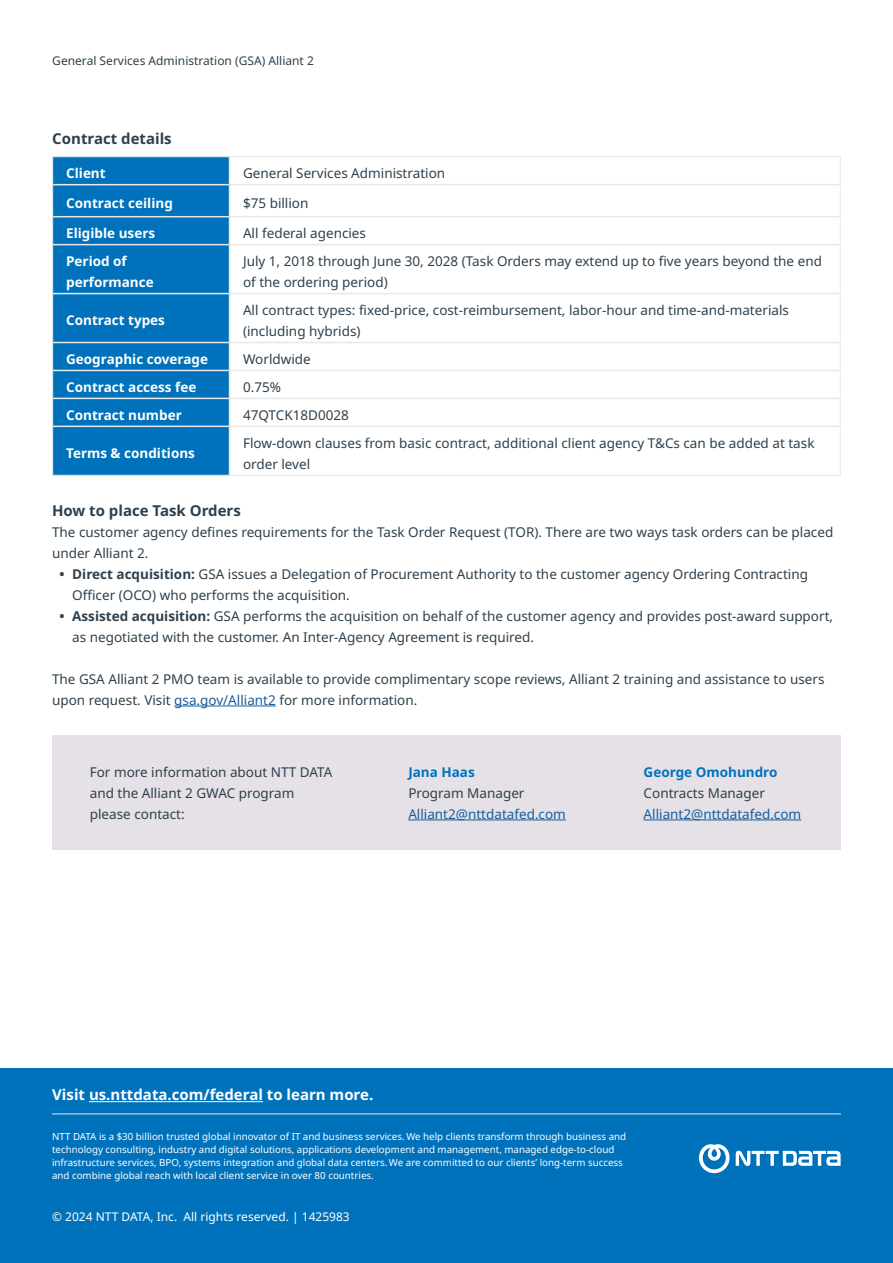
<style>
.page{position:relative;width:893px;height:1263px;background:#fff}
.page>*{position:absolute;margin:0;border:0;box-sizing:border-box;transform-origin:0 0}
.NTTDATA_HEADING_4{font:700 15px "Noto Sans";color:#fff}
.HEADING_4_10pt{font:700 15px "Noto Sans";color:#2e404d}
.BODY_TEXT_9pt{font:13.5px/21px "Noto Sans";color:#2e404d}
.BODY_TEXT_9pt-2{font:700 13.5px/21px "Noto Sans";color:#fff}
.BODY_TEXT_9pt-3{font:13.5px/21px "Noto Sans";color:#175d9e}
.BODY_TEXT_9pt-4{font:700 13.5px "Noto Sans";color:#0072bc}
.PAGE_INFORMATION___LEGAL_8pt{font:12px "Noto Sans";color:#fff}
.t1{font:12px "Noto Sans";color:#2e404d}
.NTTDATA_FOOTER{font:9.75px/12.8px "Noto Sans";color:#fff}
.s1{font-weight:700}
.s2{color:#175d9e}
.s3{font-weight:700;color:#0072bc}
.s4{color:#2e404d}
</style>
<div class="page">
<div style="left:52px;top:735px;width:789px;height:115px;background:#e5e1e6"></div>
<div style="left:53px;top:157px;width:176px;height:318px;background:#0072bc"></div>
<hr style="left:52px;top:156px;width:178px;height:1px;background:#e8e8e8">
<svg style="left:52px;top:157px;width:1px;height:28px"></svg>
<hr style="left:230px;top:156px;width:611px;height:1px;background:#e8e8e8">
<svg style="left:840px;top:157px;width:1px;height:28px"></svg>
<hr style="left:52px;top:185px;width:1px;height:32px;background:#e8e8e8">
<hr style="left:840px;top:185px;width:1px;height:32px;background:#e8e8e8">
<svg style="left:52px;top:217px;width:1px;height:28px"></svg>
<svg style="left:840px;top:217px;width:1px;height:28px"></svg>
<hr style="left:52px;top:245px;width:1px;height:49px;background:#e8e8e8">
<hr style="left:840px;top:245px;width:1px;height:49px;background:#e8e8e8">
<hr style="left:52px;top:294px;width:1px;height:48px;background:#e8e8e8">
<hr style="left:840px;top:294px;width:1px;height:48px;background:#e8e8e8">
<svg style="left:52px;top:342px;width:1px;height:84px"></svg>
<svg style="left:840px;top:342px;width:1px;height:84px"></svg>
<hr style="left:52px;top:426px;width:1px;height:49px;background:#e8e8e8">
<hr style="left:840px;top:426px;width:1px;height:49px;background:#e8e8e8">
<hr style="left:52px;top:475px;width:178px;height:1px;background:#e8e8e8">
<hr style="left:230px;top:475px;width:611px;height:1px;background:#e8e8e8">
<svg style="left:229px;top:157px;width:1px;height:27px"></svg>
<hr style="left:53px;top:184px;width:177px;height:1px;background:#e8e8e8">
<hr style="left:230px;top:184px;width:610px;height:1px;background:#e8e8e8">
<hr style="left:229px;top:185px;width:1px;height:31px;background:#e8e8e8">
<hr style="left:53px;top:216px;width:177px;height:1px;background:#e8e8e8">
<hr style="left:230px;top:216px;width:610px;height:1px;background:#e8e8e8">
<svg style="left:229px;top:217px;width:1px;height:27px"></svg>
<hr style="left:53px;top:244px;width:177px;height:1px;background:#e8e8e8">
<hr style="left:230px;top:244px;width:610px;height:1px;background:#e8e8e8">
<hr style="left:229px;top:245px;width:1px;height:48px;background:#e8e8e8">
<hr style="left:53px;top:293px;width:177px;height:1px;background:#e8e8e8">
<hr style="left:230px;top:293px;width:610px;height:1px;background:#e8e8e8">
<hr style="left:229px;top:294px;width:1px;height:48px;background:#e8e8e8">
<hr style="left:53px;top:342px;width:177px;height:1px;background:#e8e8e8">
<hr style="left:230px;top:342px;width:610px;height:1px;background:#e8e8e8">
<hr style="left:53px;top:370px;width:177px;height:1px;background:#e8e8e8">
<hr style="left:230px;top:370px;width:610px;height:1px;background:#e8e8e8">
<hr style="left:53px;top:398px;width:177px;height:1px;background:#e8e8e8">
<hr style="left:230px;top:398px;width:610px;height:1px;background:#e8e8e8">
<svg style="left:229px;top:343px;width:1px;height:83px"></svg>
<hr style="left:53px;top:426px;width:177px;height:1px;background:#e8e8e8">
<hr style="left:230px;top:426px;width:610px;height:1px;background:#e8e8e8">
<hr style="left:229px;top:427px;width:1px;height:48px;background:#e8e8e8">
<hr style="left:174px;top:706px;width:102px;height:1px;background:#175d9e">
<div style="left:0;top:1068px;width:893px;height:195px;background:#0072bc"></div>
<hr style="left:89px;top:1101px;width:174px;height:1px;background:#fff">
<hr style="left:52px;top:1114px;width:789px;height:1px;background:#e8e8e8">
<svg style="left:699px;top:1144px;width:31px;height:29px"></svg>
<svg style="left:736px;top:1151px;width:105px;height:15px"></svg>
<hr style="left:408px;top:819px;width:158px;height:1px;background:#175d9e">
<hr style="left:644px;top:819px;width:157px;height:1px;background:#175d9e">
<p class="t1" style="left:52px;top:54px;width:263px">General Services Administration (GSA) Alliant 2</p>
<p class="HEADING_4_10pt" style="left:52px;top:130px;width:121px">Contract details</p>
<p class="BODY_TEXT_9pt-2" style="left:66px;top:163px;width:41px">Client</p>
<p class="BODY_TEXT_9pt" style="left:243px;top:163px;width:204px">General Services Administration</p>
<p class="BODY_TEXT_9pt-2" style="left:66px;top:193px;width:108px">Contract ceiling</p>
<p class="BODY_TEXT_9pt" style="left:243px;top:193px;width:67px">$75 billion</p>
<p class="BODY_TEXT_9pt-2" style="left:66px;top:223px;width:91px">Eligible users</p>
<p class="BODY_TEXT_9pt" style="left:243px;top:223px;width:125px">All federal agencies</p>
<p class="BODY_TEXT_9pt-2" style="left:66px;top:251px;width:89px">Period of performance</p>
<p class="BODY_TEXT_9pt" style="left:243px;top:251px;width:580px">July 1, 2018 through June 30, 2028 (Task Orders may extend up to five years beyond the end of the ordering period)</p>
<p class="BODY_TEXT_9pt-2" style="left:66px;top:310px;width:100px">Contract types</p>
<p class="BODY_TEXT_9pt" style="left:243px;top:300px;width:547px">All contract types: fixed-price, cost-reimbursement, labor-hour and time-and-materials (including hybrids)</p>
<p class="BODY_TEXT_9pt-2" style="left:66px;top:348px;width:143px">Geographic coverage</p>
<p class="BODY_TEXT_9pt" style="left:243px;top:348px;width:69px">Worldwide</p>
<p class="BODY_TEXT_9pt-2" style="left:66px;top:376px;width:132px">Contract access fee</p>
<p class="BODY_TEXT_9pt" style="left:243px;top:376px;width:40px">0.75%</p>
<p class="BODY_TEXT_9pt-2" style="left:66px;top:404px;width:117px">Contract number</p>
<p class="BODY_TEXT_9pt" style="left:243px;top:404px;width:107px">47QTCK18D0028</p>
<p class="BODY_TEXT_9pt-2" style="left:66px;top:443px;width:130px">Terms &amp; conditions</p>
<p class="BODY_TEXT_9pt" style="left:243px;top:432px;width:573px">Flow-down clauses from basic contract, additional client agency T&amp;Cs can be added at task order level</p>
<p class="HEADING_4_10pt" style="left:52px;top:502px;width:190px">How to place Task Orders</p>
<p class="BODY_TEXT_9pt" style="left:52px;top:521px;width:783px">The customer agency defines requirements for the Task Order Request (TOR). There are two ways task orders can be placed under Alliant 2.</p>
<p class="BODY_TEXT_9pt" style="left:72px;top:563px;width:737px;text-indent:-13px"><span class="s1">• Direct acquisition:</span> GSA issues a Delegation of Procurement Authority to the customer agency Ordering Contracting<br>Officer (OCO) who performs the acquisition.</p>
<p class="BODY_TEXT_9pt" style="left:72px;top:605px;width:762px;text-indent:-13px"><span class="s1">• Assisted acquisition:</span> GSA performs the acquisition on behalf of the customer agency and provides post-award support, as negotiated with the customer. An Inter-Agency Agreement is required.</p>
<p class="BODY_TEXT_9pt" style="left:52px;top:668px;width:774px">The GSA Alliant 2 PMO team is available to provide complimentary scope reviews, Alliant 2 training and assistance to users upon request. Visit <span class="s2">gsa.gov/Alliant2</span> for more information.</p>
<p class="BODY_TEXT_9pt" style="left:90px;top:761px;width:244px">For more information about NTT DATA and the Alliant 2 GWAC program please contact:</p>
<p class="BODY_TEXT_9pt-3" style="left:644px;top:761px;width:159px"><span class="s3">George Omohundro<br></span><span class="s4">Contracts Manager<br></span>Alliant2@nttdatafed.com</p>
<p class="BODY_TEXT_9pt-4" style="left:408px;top:764px;width:68px">Jana Haas</p>
<p class="BODY_TEXT_9pt-3" style="left:408px;top:782px;width:159px"><span class="s4">Program Manager<br></span>Alliant2@nttdatafed.com</p>
<p class="NTTDATA_HEADING_4" style="left:52px;top:1086px;width:323px">Visit us.nttdata.com/federal to learn more.</p>
<p class="NTTDATA_FOOTER" style="left:52px;top:1130px;width:576px">NTT DATA is a $30 billion trusted global innovator of IT and business services. We help clients transform through business and technology consulting, industry and digital solutions, applications development and management, managed edge-to-cloud infrastructure services, BPO, systems integration and global data centers. We are committed to our clients’ long-term success and combine global reach with local client service in over 80 countries.</p>
<p class="PAGE_INFORMATION___LEGAL_8pt" style="left:52px;top:1210px;width:299px">© 2024 NTT DATA, Inc. All rights reserved. | 1425983</p>
</div>
